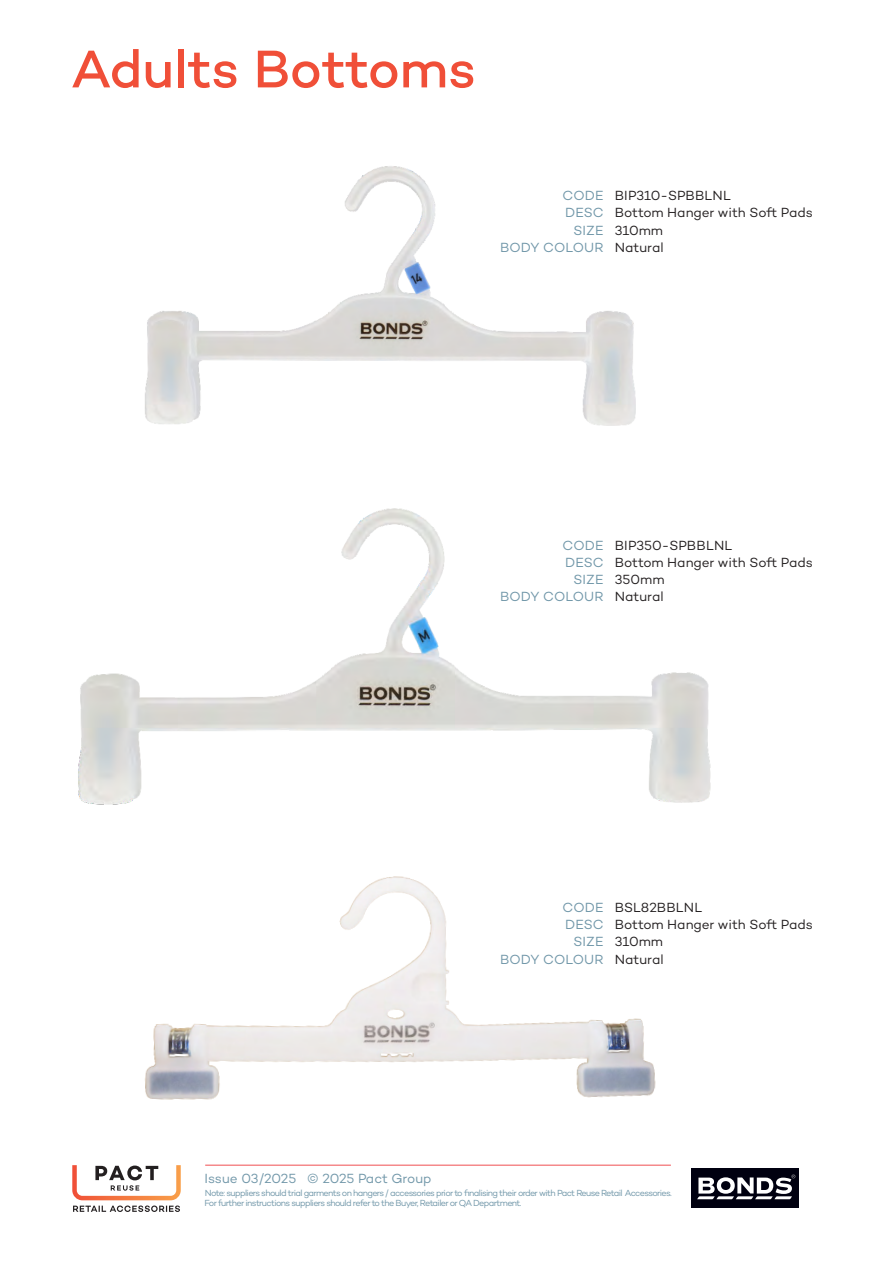
<style>
.page{position:relative;width:893px;height:1263px;background:#fff}
.page>*{position:absolute;margin:0;border:0;box-sizing:border-box;transform-origin:0 0}
.t1{font:500 54px "Campton";letter-spacing:-.005em;color:#f04f38}
.t2{font:13.5px "Campton";color:#231f20}
.t3{font:13.5px "Campton";color:#7197a9}
.t4{font:9px/10.5px "Campton";letter-spacing:-.075em;color:#7197a9}
.s1{color:#7197a9}
.s2{color:#231f20}
</style>
<div class="page">
<img style="left:78px;top:508px;width:633px;height:297px">
<img style="left:145px;top:166px;width:491px;height:260px">
<div style="left:691px;top:1169px;width:108px;height:39px;background:#000010"></div>
<svg style="left:697px;top:1174px;width:98px;height:25px"></svg>
<img style="left:145px;top:876px;width:511px;height:224px">
<svg style="left:72px;top:1165px;width:109px;height:47px"></svg>
<hr style="left:205px;top:1165px;width:466px;height:1px;background:#f04e52">
<h1 class="t1" style="left:71px;top:46px;width:406px">Adults Bottoms</h1>
<h2 class="t2" style="left:562px;top:190px;width:170px"><span class="s1">CODE</span> BIP310-SPBBLNL</h2>
<h2 class="t2" style="left:565px;top:207px;width:249px"><span class="s1">DESC</span> Bottom Hanger with Soft Pads</h2>
<h2 class="t2" style="left:573px;top:224px;width:91px"><span class="s1">SIZE</span> 310mm</h2>
<h2 class="t3" style="left:500px;top:241px;width:165px">BODY COLOUR <span class="s2">Natural</span></h2>
<h2 class="t2" style="left:562px;top:539px;width:171px"><span class="s1">CODE</span> BIP350-SPBBLNL</h2>
<h2 class="t2" style="left:565px;top:556px;width:249px"><span class="s1">DESC</span> Bottom Hanger with Soft Pads</h2>
<h2 class="t2" style="left:573px;top:574px;width:93px"><span class="s1">SIZE</span> 350mm</h2>
<h2 class="t3" style="left:500px;top:591px;width:165px">BODY COLOUR <span class="s2">Natural</span></h2>
<h2 class="t2" style="left:562px;top:902px;width:141px"><span class="s1">CODE</span> BSL82BBLNL</h2>
<h2 class="t2" style="left:565px;top:919px;width:249px"><span class="s1">DESC</span> Bottom Hanger with Soft Pads</h2>
<h2 class="t2" style="left:573px;top:936px;width:91px"><span class="s1">SIZE</span> 310mm</h2>
<h2 class="t3" style="left:500px;top:953px;width:165px">BODY COLOUR <span class="s2">Natural</span></h2>
<h2 class="t3" style="left:204px;top:1172px;width:229px">Issue 03/2025 © 2025 Pact Group</h2>
<p class="t4" style="left:204px;top:1188px;width:469px">Note: suppliers should trial garments on hangers / accessories prior to finalising their order with Pact Reuse Retail Accessories.<br>For further instructions suppliers should refer to the Buyer, Retailer or QA Department.</p>
</div>
